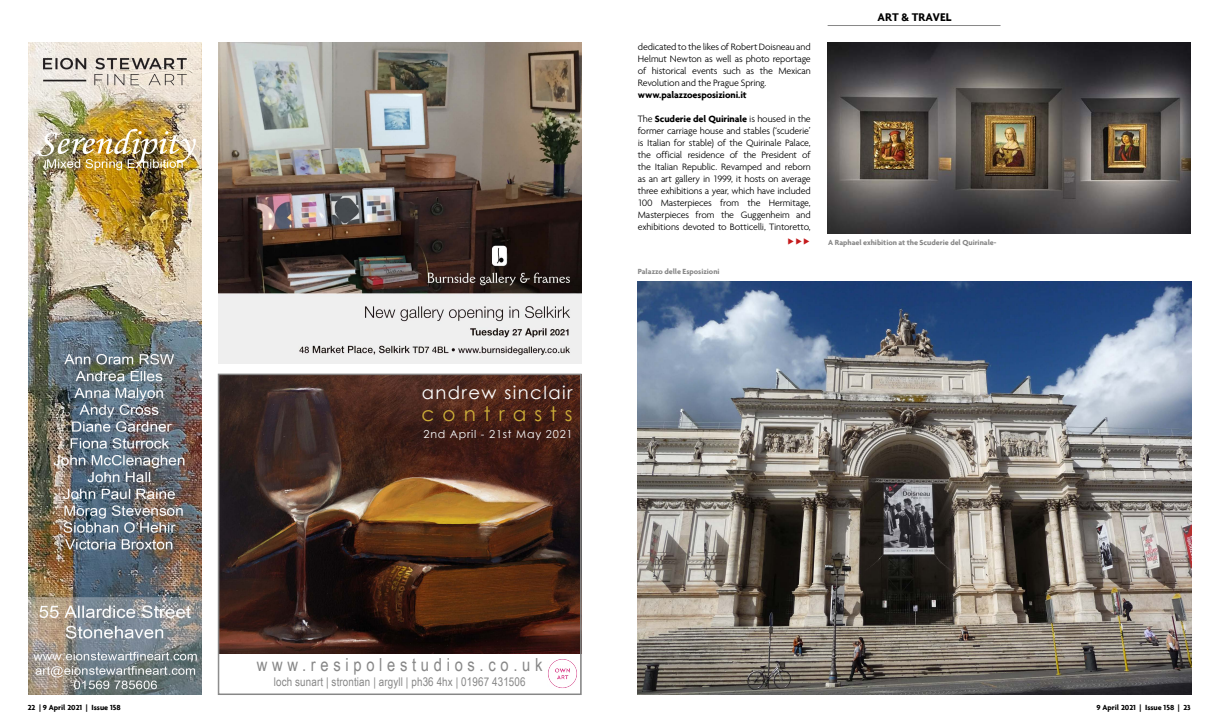
<style>
.page{position:relative;width:1219px;height:723px;background:#fff}
.page>*{position:absolute;margin:0;border:0;box-sizing:border-box;transform-origin:0 0}
.t1{font:20px "Century Gothic";letter-spacing:.4em;color:#cdad38}
.t2{font:18px "Arial Narrow";letter-spacing:.26em;color:#878787}
.t3{font:18px "Century Gothic";letter-spacing:.08em;color:#fff}
.t4{font:12px "Arial Narrow";letter-spacing:.01em;color:#878787}
.t5{font:700 12px "Agenda";color:#000}
.t6{font:11px "Century Gothic";letter-spacing:.07em;color:#fff}
.t7{font:300 10px/12px "Agenda";letter-spacing:-.02em;color:#000;text-align:justify}
.t8{font:700 10px "Agenda";letter-spacing:-.015em;color:#000}
.t9{font:700 8px "Agenda";letter-spacing:-.005em;color:#878787}
.t10{font:700 8px "Agenda";color:#000}
.s1{font-weight:700}
</style>
<div class="page">
<img style="left:638px;top:281px;width:553px;height:413px">
<hr style="left:828px;top:25px;width:172px;height:1px;background:#878787">
<img style="left:828px;top:43px;width:363px;height:190px">
<img style="left:218px;top:43px;width:363px;height:320px">
<img style="left:220px;top:376px;width:359px;height:277px">
<img style="left:548px;top:659px;width:29px;height:29px">
<div style="left:218px;top:374px;width:363px;height:320px;border:1px solid #878787"></div>
<img style="left:28px;top:42px;width:173px;height:652px">
<h2 class="t3" style="left:422px;top:380px;width:152px">andrew sinclair</h2>
<h1 class="t1" style="left:422px;top:400px;width:153px">contrasts</h1>
<p class="t6" style="left:423px;top:426px;width:151px">2nd April - 21st May 2021</p>
<p class="t7" style="left:638px;top:41px;width:174px">dedicated to the likes of Robert Doisneau and Helmut Newton as well as photo reportage of historical events such as the Mexican Revolution and the Prague Spring.</p>
<p class="t8" style="left:638px;top:89px;width:111px">www.palazzoesposizioni.it</p>
<p class="t7" style="left:638px;top:113px;width:174px">The <span class="s1">Scuderie del Quirinale</span> is housed in the former carriage house and stables (‘scuderie’ is Italian for stable) of the Quirinale Palace, the official residence of the President of the Italian Republic. Revamped and reborn as an art gallery in 1999, it hosts on average three exhibitions a year, which have included 100 Masterpieces from the Hermitage, Masterpieces from the Guggenheim and exhibitions devoted to Botticelli, Tintoretto,</p>
<p class="t9" style="left:638px;top:267px;width:83px">Palazzo delle Esposizioni</p>
<p class="t5" style="left:877px;top:10px;width:75px">ART &amp; TRAVEL</p>
<p class="t9" style="left:828px;top:238px;width:170px">A Raphael exhibition at the Scuderie del Quirinale-</p>
<h2 class="t2" style="left:257px;top:651px;width:287px">www.resipolestudios.co.uk</h2>
<p class="t4" style="left:274px;top:672px;width:253px">loch sunart | strontian | argyll | ph36 4hx | 01967 431506</p>
<p class="t10" style="left:28px;top:703px;width:94px">22 | 9 April 2021 | Issue 158</p>
<p class="t10" style="left:1096px;top:702px;width:96px">9 April 2021 | Issue 158 | 23</p>
</div>
